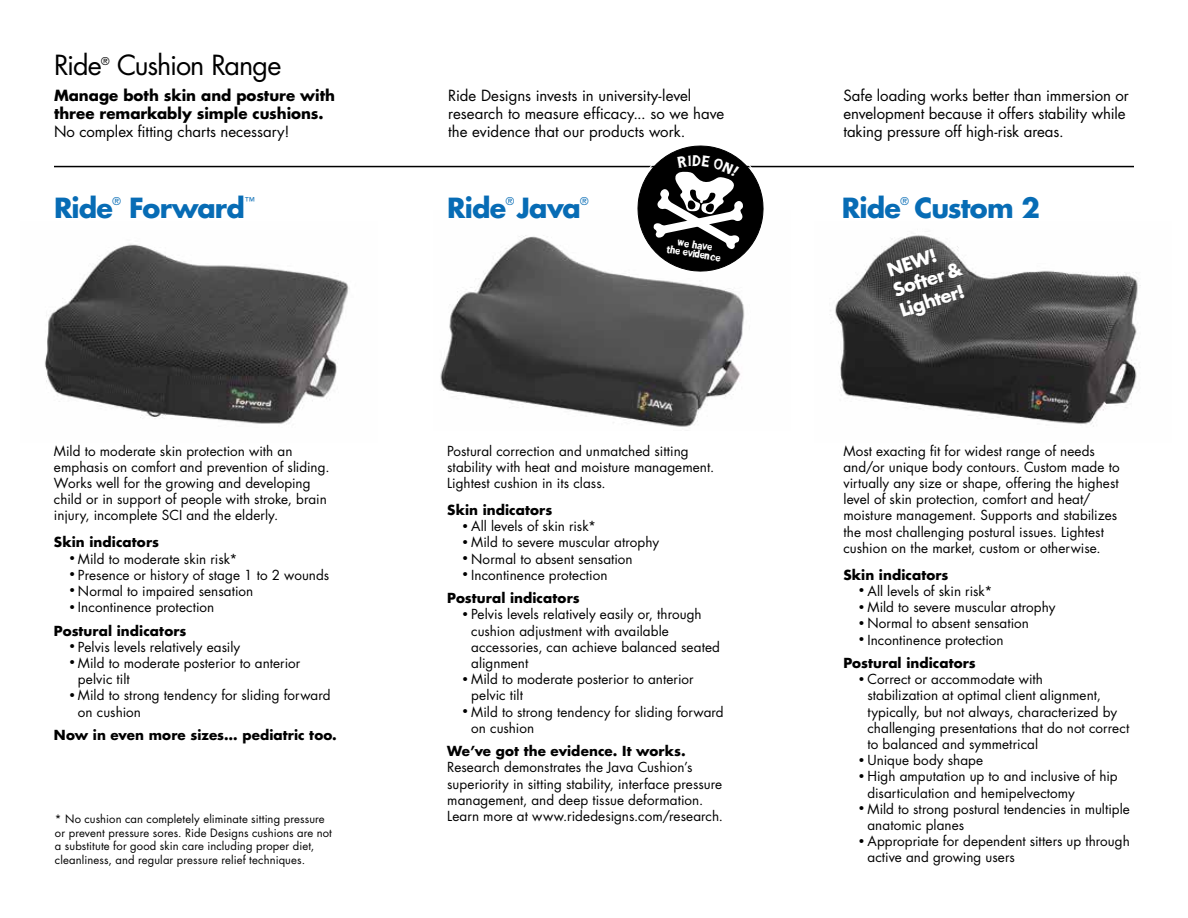
<style>
.page{position:relative;width:1188px;height:918px;background:#fff}
.page>*{position:absolute;margin:0;border:0;box-sizing:border-box;transform-origin:0 0}
.t1{font:700 27px "Futura";letter-spacing:-.03em;color:#076cb5}
.t2{font:27px "Futura";letter-spacing:-.045em;color:#000}
.t3{font:700 18px/21.1px "Futura";color:#fff}
.t4{font:15px/18px "Futura";color:#000}
.t5{font:700 15px/18px "Futura";color:#000}
.t6{font:13.5px/16.2px "Futura";letter-spacing:.005em;color:#000}
.t7{font:700 13.5px "Futura";letter-spacing:.005em;color:#000}
.t8{font:12.15px/9px "Oboni";color:#fff;text-align:center}
.t9{font:11.25px/13.5px "Futura";letter-spacing:.01em;color:#000}
.t10{font:10.5px "Futura";color:#076cb5}
.t11{font:10.5px "Futura";color:#000}
.s1{font-size:10.5px}
.s2{font-weight:700}
</style>
<div class="page">
<img style="left:830px;top:235px;width:311px;height:192px">
<img style="left:440px;top:235px;width:305px;height:192px">
<img style="left:45px;top:244px;width:304px;height:180px">
<hr style="left:54px;top:166px;width:1080px;height:1px;background:#000">
<svg style="left:629px;top:145px;width:143px;height:133px"></svg>
<h1 class="t2" style="left:54px;top:47px;width:49px">Ride</h1>
<p class="t11" style="left:101px;top:54px;width:10px">®</p>
<h1 class="t2" style="left:117px;top:47px;width:166px">Cushion Range</h1>
<p class="t5" style="left:54px;top:86px;width:283px">Manage both skin and posture with three remarkably simple cushions.</p>
<p class="t4" style="left:54px;top:122px;width:237px">No complex fitting charts necessary!</p>
<p class="t4" style="left:448px;top:86px;width:278px">Ride Designs invests in university-level research to measure efficacy... so we have the evidence that our products work.</p>
<p class="t4" style="left:843px;top:86px;width:287px">Safe loading works better than immersion or envelopment because it offers stability while taking pressure off high-risk areas.</p>
<h1 class="t1" style="left:54px;top:190px;width:61px">Ride</h1>
<p class="t10" style="left:113px;top:194px;width:10px">®</p>
<h1 class="t1" style="left:129px;top:190px;width:117px">Forward</h1>
<p class="t10" style="left:245px;top:194px;width:11px">™</p>
<h1 class="t1" style="left:447px;top:190px;width:135px">Ride Java</h1>
<p class="t10" style="left:506px;top:194px;width:10px">®</p>
<p class="t10" style="left:580px;top:194px;width:10px">®</p>
<h1 class="t1" style="left:842px;top:190px;width:61px">Ride</h1>
<p class="t10" style="left:901px;top:194px;width:10px">®</p>
<h1 class="t1" style="left:915px;top:190px;width:127px">Custom 2</h1>
<p class="t6" style="left:54px;top:442px;width:277px">Mild to moderate skin protection with an emphasis on comfort and prevention of sliding.<br>Works well for the growing and developing child or in support of people with stroke, brain injury, incomplete SCI and the elderly.</p>
<p class="t7" style="left:54px;top:533px;width:107px">Skin indicators</p>
<p class="t6" style="left:69px;top:550px;width:170px"><span class="s1">•</span> Mild to moderate skin risk*</p>
<p class="t6" style="left:69px;top:567px;width:262px"><span class="s1">•</span> Presence or history of stage 1 to 2 wounds</p>
<p class="t6" style="left:69px;top:583px;width:186px"><span class="s1">•</span> Normal to impaired sensation</p>
<p class="t6" style="left:54px;top:595px;width:162px;line-height:23.4px;text-indent:15px"><span class="s1">•</span> Incontinence protection<br><span class="s2">Postural indicators</span></p>
<p class="t6" style="left:69px;top:639px;width:173px"><span class="s1">•</span> Pelvis levels relatively easily</p>
<p class="t6" style="left:78px;top:655px;width:224px;text-indent:-9px"><span class="s1">•</span> Mild to moderate posterior to anterior pelvic tilt</p>
<p class="t6" style="left:78px;top:687px;width:254px;text-indent:-9px"><span class="s1">•</span> Mild to strong tendency for sliding forward on cushion</p>
<p class="t7" style="left:54px;top:726px;width:284px">Now in even more sizes… pediatric too.</p>
<p class="t9" style="left:55px;top:812px;width:279px">* No cushion can completely eliminate sitting pressure or prevent pressure sores. Ride Designs cushions are not a substitute for good skin care including proper diet, cleanliness, and regular pressure relief techniques.</p>
<p class="t8" style="left:669px;top:235px;width:56px;rotate:9deg">we have<br>the evidence</p>
<h2 class="t3" style="left:884px;top:260px;width:73px;rotate:-18deg">NEW!<br>Softer &amp;<br>Lighter!</h2>
<p class="t6" style="left:447px;top:442px;width:268px">Postural correction and unmatched sitting stability with heat and moisture management.<br>Lightest cushion in its class.</p>
<p class="t7" style="left:447px;top:501px;width:107px">Skin indicators</p>
<p class="t6" style="left:462px;top:518px;width:135px"><span class="s1">•</span> All levels of skin risk*</p>
<p class="t6" style="left:462px;top:534px;width:198px"><span class="s1">•</span> Mild to severe muscular atrophy</p>
<p class="t6" style="left:462px;top:550px;width:172px"><span class="s1">•</span> Normal to absent sensation</p>
<p class="t6" style="left:447px;top:563px;width:162px;line-height:23.4px;text-indent:15px"><span class="s1">•</span> Incontinence protection<br><span class="s2">Postural indicators</span></p>
<p class="t6" style="left:471px;top:606px;width:250px;text-indent:-9px"><span class="s1">•</span> Pelvis levels relatively easily or, through cushion adjustment with available accessories, can achieve balanced seated alignment</p>
<p class="t6" style="left:471px;top:671px;width:224px;text-indent:-9px"><span class="s1">•</span> Mild to moderate posterior to anterior pelvic tilt</p>
<p class="t6" style="left:471px;top:703px;width:254px;text-indent:-9px"><span class="s1">•</span> Mild to strong tendency for sliding forward on cushion</p>
<p class="t7" style="left:447px;top:742px;width:240px">We’ve got the evidence. It works.</p>
<p class="t6" style="left:447px;top:759px;width:277px">Research demonstrates the Java Cushion’s superiority in sitting stability, interface pressure management, and deep tissue deformation.<br>Learn more at www.ridedesigns.com/research.</p>
<p class="t6" style="left:843px;top:442px;width:278px">Most exacting fit for widest range of needs and/or unique body contours. Custom made to virtually any size or shape, offering the highest level of skin protection, comfort and heat/ moisture management. Supports and stabilizes the most challenging postural issues. Lightest cushion on the market, custom or otherwise.</p>
<p class="t7" style="left:843px;top:565px;width:107px">Skin indicators</p>
<p class="t6" style="left:858px;top:583px;width:135px"><span class="s1">•</span> All levels of skin risk*</p>
<p class="t6" style="left:858px;top:599px;width:198px"><span class="s1">•</span> Mild to severe muscular atrophy</p>
<p class="t6" style="left:858px;top:615px;width:172px"><span class="s1">•</span> Normal to absent sensation</p>
<p class="t6" style="left:843px;top:628px;width:162px;line-height:23.4px;text-indent:15px"><span class="s1">•</span> Incontinence protection<br><span class="s2">Postural indicators</span></p>
<p class="t6" style="left:867px;top:671px;width:263px;text-indent:-9px"><span class="s1">•</span> Correct or accommodate with<br>stabilization at optimal client alignment, typically, but not always, characterized by challenging presentations that do not correct to balanced and symmetrical</p>
<p class="t6" style="left:858px;top:752px;width:126px"><span class="s1">•</span> Unique body shape</p>
<p class="t6" style="left:867px;top:768px;width:252px;text-indent:-9px"><span class="s1">•</span> High amputation up to and inclusive of hip disarticulation and hemipelvectomy</p>
<p class="t6" style="left:867px;top:801px;width:264px;text-indent:-9px"><span class="s1">•</span> Mild to strong postural tendencies in multiple anatomic planes</p>
<p class="t6" style="left:867px;top:833px;width:264px;text-indent:-9px"><span class="s1">•</span> Appropriate for dependent sitters up through active and growing users</p>
</div>
